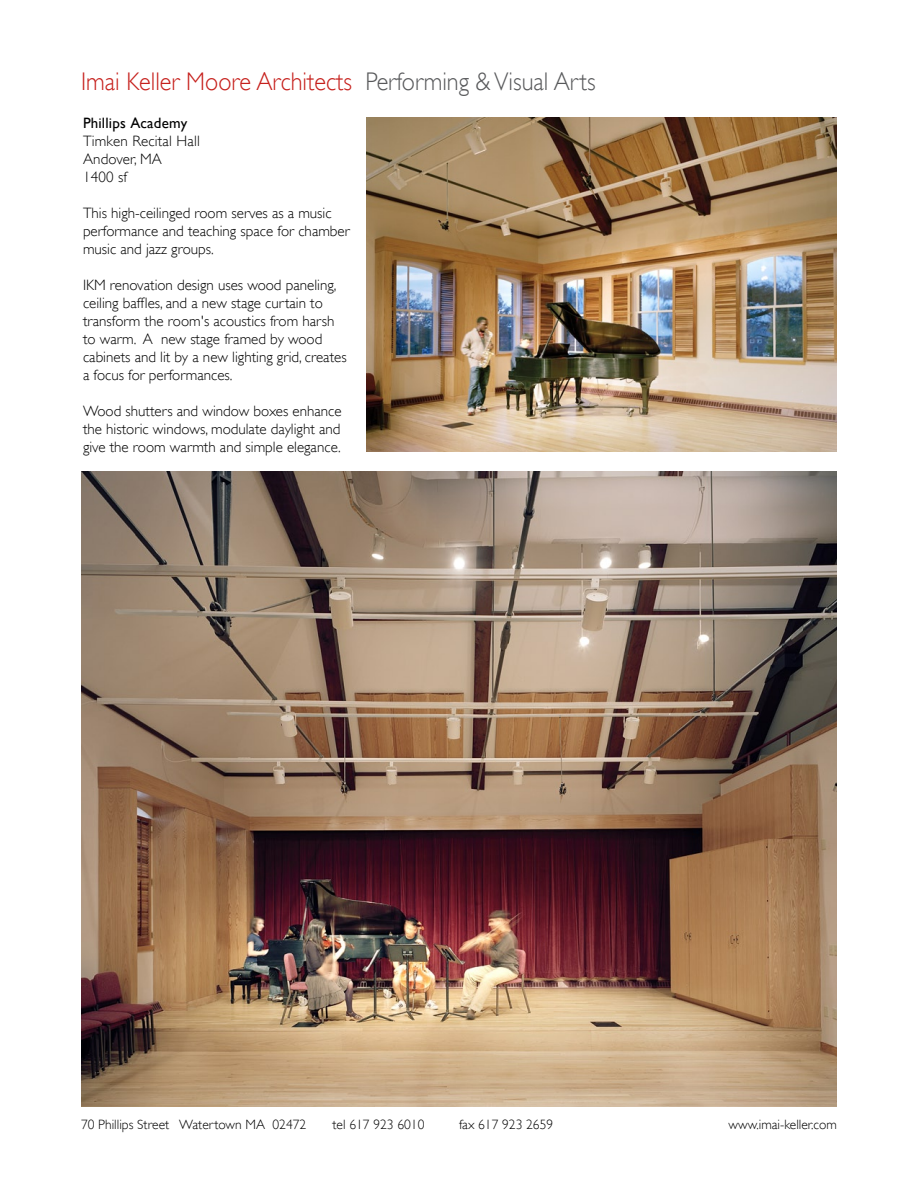
<style>
.page{position:relative;width:918px;height:1188px;background:#fff}
.page>*{position:absolute;margin:0;border:0;box-sizing:border-box;transform-origin:0 0}
.Body_text{font:300 25.5px "Gill Sans";color:#c6201c;scale:.95 1}
.t1{font:300 15px/18px "Gill Sans";color:#000}
.t2{font:15px "Gill Sans";letter-spacing:.01em;color:#000}
.t3{font:300 13.5px "Gill Sans";color:#000}
.s1{color:#58595b}
</style>
<div class="page">
<img style="left:81px;top:471px;width:756px;height:636px">
<img style="left:366px;top:117px;width:471px;height:335px">
<p class="Body_text" style="left:81px;top:67px;width:543px">Imai Keller Moore Architects <span class="s1">Performing &amp; Visual Arts</span></p>
<p class="t2" style="left:83px;top:114px;width:106px">Phillips Academy</p>
<p class="t1" style="left:83px;top:132px;width:118px">Timken Recital Hall</p>
<p class="t1" style="left:83px;top:150px;width:80px">Andover, MA</p>
<p class="t1" style="left:83px;top:168px;width:46px">1400 sf</p>
<p class="t1" style="left:83px;top:204px;width:268px">This high-ceilinged room serves as a music performance and teaching space for chamber music and jazz groups.</p>
<p class="t1" style="left:83px;top:276px;width:265px">IKM renovation design uses wood paneling, ceiling baffles, and a new stage curtain to transform the room's acoustics from harsh to warm. A new stage framed by wood cabinets and lit by a new lighting grid, creates a focus for performances.</p>
<p class="t1" style="left:83px;top:402px;width:260px;text-align:justify">Wood shutters and window boxes enhance the historic windows, modulate daylight and give the room warmth and simple elegance.</p>
<p class="t3" style="left:81px;top:1117px;width:227px">70 Phillips Street Watertown MA 02472</p>
<p class="t3" style="left:333px;top:1117px;width:93px">tel 617 923 6010</p>
<p class="t3" style="left:459px;top:1117px;width:96px">fax 617 923 2659</p>
<p class="t3" style="left:729px;top:1117px;width:110px">www.imai-keller.com</p>
</div>
